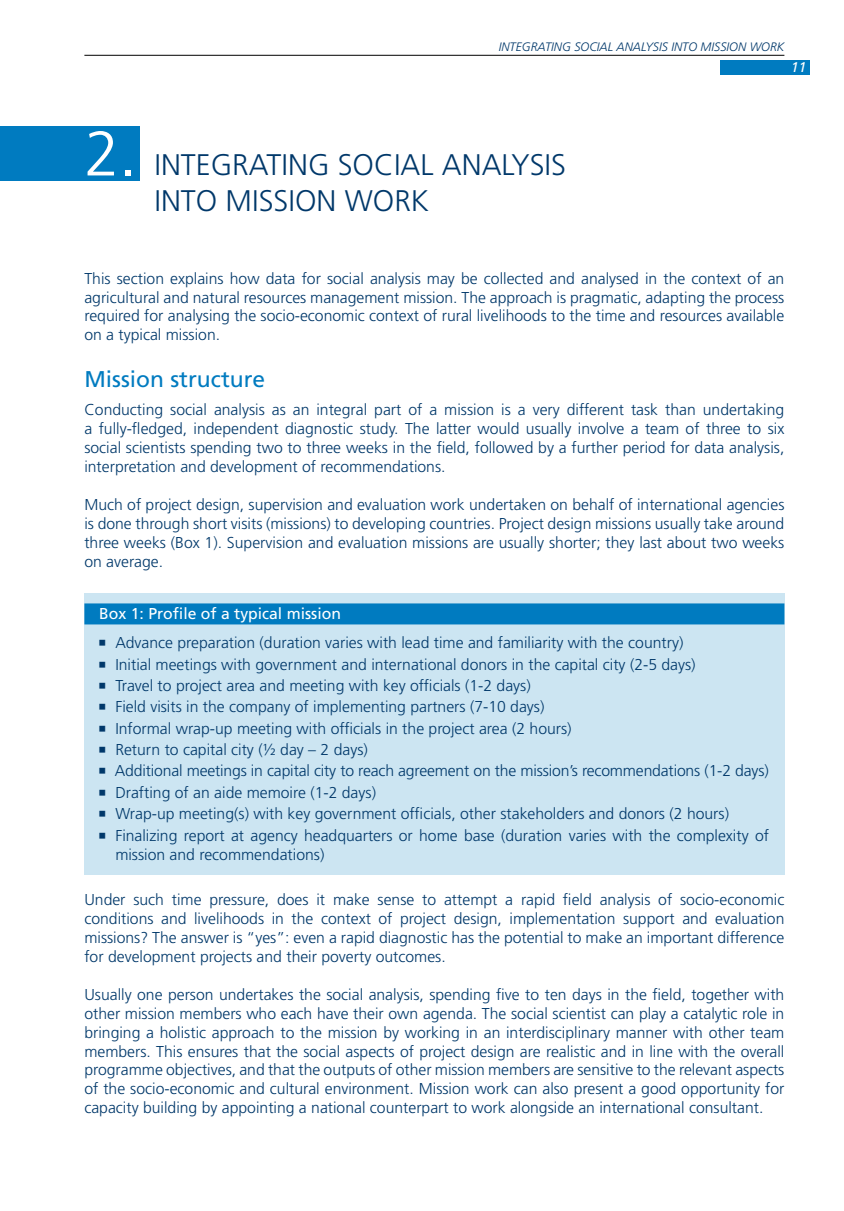
<style>
.page{position:relative;width:844px;height:1211px;background:#fff}
.page>*{position:absolute;margin:0;border:0;box-sizing:border-box;transform-origin:0 0}
.t1{font:300 29.75px "Frutiger LT Std";color:#00386a}
.t2{font:22.75px "Frutiger LT Std";color:#007bc0}
.t3{font:300 15.75px/18.9px "Frutiger LT Std";color:#00386a;text-align:justify}
.t4{font:italic 14px "Frutiger LT Std";color:#fff}
.t5{font:italic 300 12.25px "Frutiger LT Std";color:#00386a}
.s1{font-size:63px;color:#fff}
.s2{font-weight:400;color:#fff}
</style>
<div class="page">
<div style="left:719px;top:60px;width:90px;height:14px;background:#007bc0"></div>
<hr style="left:84px;top:55px;width:700px;height:1px;background:#000">
<div style="left:0;top:126px;width:139px;height:54px;background:#007bc0"></div>
<div style="left:84px;top:592px;width:700px;height:282px;background:#cce5f2"></div>
<div style="left:84px;top:603px;width:700px;height:21px;background:#007bc0"></div>
<p class="t5" style="left:498px;top:40px;width:287px">INTEGRATING SOCIAL ANALYSIS INTO MISSION WORK</p>
<p class="t4" style="left:791px;top:59px;width:17px">11</p>
<p class="t1" style="left:84px;top:148px;width:163px"><span class="s1">2.</span> Integratin</p>
<p class="t1" style="left:308px;top:148px;width:63px">g socia</p>
<p class="t1" style="left:420px;top:148px;width:43px">l ana</p>
<p class="t1" style="left:501px;top:148px;width:66px">lysis</p>
<p class="t1" style="left:154px;top:184px;width:16px">into</p>
<p class="t1" style="left:225px;top:184px;width:79px">mission</p>
<p class="t1" style="left:344px;top:184px;width:86px">wor k</p>
<p class="t3" style="left:84px;top:269px;width:701px">This section explains how data for social analysis may be collected and analysed in the context of an agricultural and natural resources management mission. The approach is pragmatic, adapting the process required for analysing the socio-economic context of rural livelihoods to the time and resources available on a typical mission.</p>
<p class="t2" style="left:84px;top:365px;width:182px">Mission structure</p>
<p class="t3" style="left:84px;top:401px;width:701px">Conducting social analysis as an integral part of a mission is a very different task than undertaking a fully-fledged, independent diagnostic study. The latter would usually involve a team of three to six social scientists spending two to three weeks in the field, followed by a further period for data analysis, interpretation and development of recommendations.</p>
<p class="t3" style="left:84px;top:495px;width:701px">M uch of project design, supervision and evaluation work undertaken on behalf of international agencies is done through short visits (missions) to developing countries. Project design missions usually take around three weeks (Box 1). Supervision and evaluation missions are usually shorter; they last about two weeks on average.</p>
<p class="t3" style="left:115px;top:599px;width:569px;line-height:28.9px;text-indent:-16px"><span class="s2">Box 1: Profile of a typical mission<br></span>Advance preparation (duration varies with lead time and familiarity with the country)</p>
<p class="t3" style="left:115px;top:653px;width:655px;line-height:21.3px;text-align:left">Initial meetings with government and international donors in the capital city (2-5 days)<br>Travel to project area and meeting with key officials (1-2 days)<br>Field visits in the company of implementing partners (7-10 days)<br>Informal wrap-up meeting with officials in the project area (2 hours)<br>Return to capital city (½ day – 2 days)<br>Additional meetings in capital city to reach agreement on the mission’s recommendations (1-2 days)<br>Drafting of an aide memoire (1-2 days)<br>Wrap-up meeting(s) with key government officials, other stakeholders and donors (2 hours)<br>Finalizing report at agency headquarters or home base (duration varies with the complexity of</p>
<p class="t3" style="left:115px;top:844px;width:210px">mission and recommendations)</p>
<p class="t3" style="left:84px;top:890px;width:701px">Under such time pressure, does it make sense to attempt a rapid field analysis of socio-economic conditions and livelihoods in the context of project design, implementation support and evaluation missions? The answer is “yes”: even a rapid diagnostic has the potential to make an important difference for development projects and their poverty outcomes.</p>
<p class="t3" style="left:84px;top:985px;width:701px">Usually one person undertakes the social analysis, spending five to ten days in the field, together with other mission members who each have their own agenda. The social scientist can play a catalytic role in bringing a holistic approach to the mission by working in an interdisciplinary manner with other team members. This ensures that the social aspects of project design are realistic and in line with the overall programme objectives, and that the outputs of other mission members are sensitive to the relevant aspects of the socio-economic and cultural environment. M ission work can also present a good opportunity for capacity building by appointing a national counterpart to work alongside an international consultant.</p>
</div>
